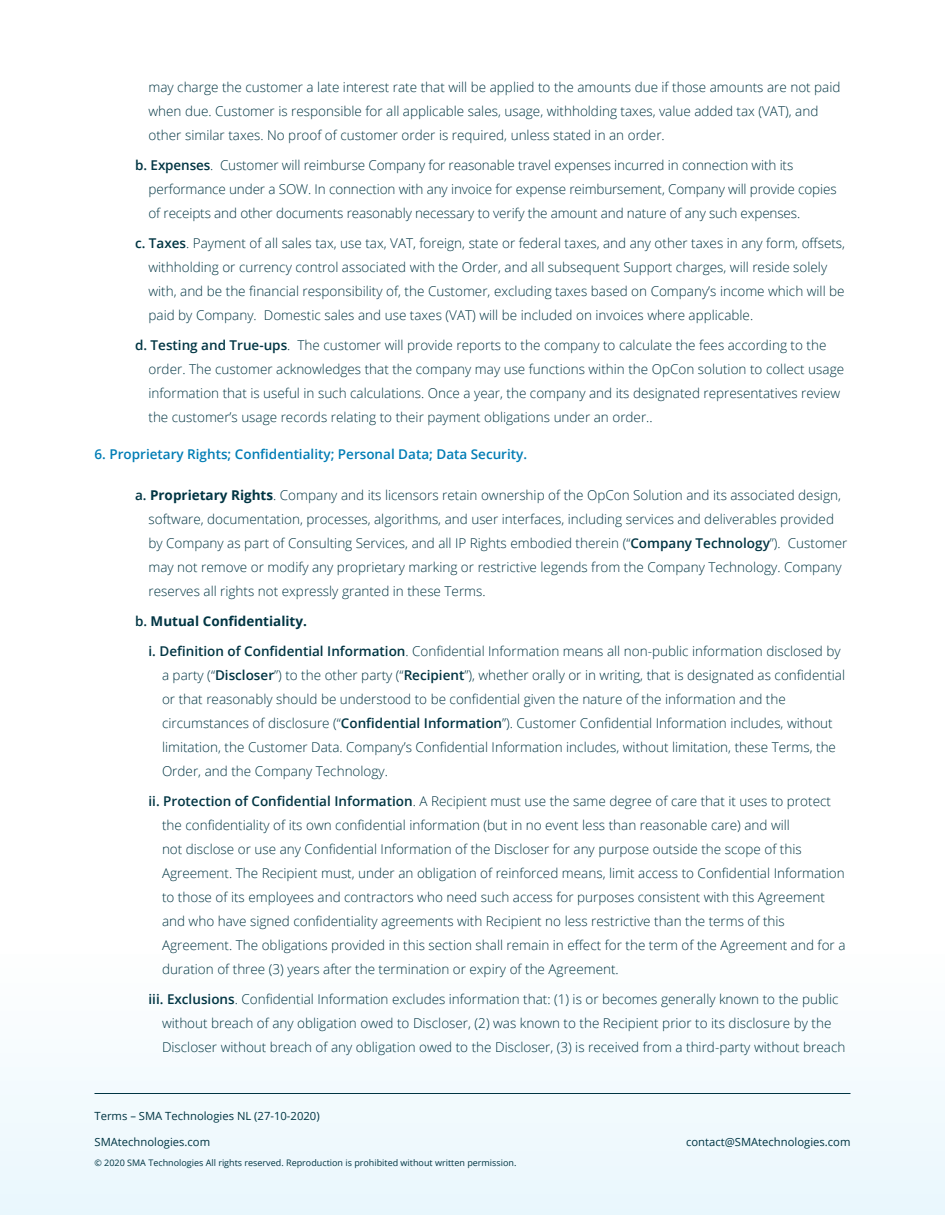
<style>
.page{position:relative;width:945px;height:1215px;background:#fff}
.page>*{position:absolute;margin:0;border:0;box-sizing:border-box;transform-origin:0 0}
.t1{font:300 13.5px/24px "Open Sans";color:#003543}
.t2{font:600 13.5px "Open Sans";color:#007db5}
.t3{font:700 13.5px "Open Sans";color:#003543}
.t4{font:11.25px "Open Sans";color:#003543}
.t5{font:9px "Open Sans";color:#003543}
.s1{font-weight:600}
.s2{font-weight:700}
</style>
<div class="page">
<div style="left:0;top:806px;width:945px;height:409px;background:linear-gradient(to right,#f8fcfe,#f8fcfe)"></div>
<hr style="left:94px;top:1093px;width:756px;height:1px;background:#003543">
<p class="t1" style="left:148px;top:74px;width:694px">may charge the customer a late interest rate that will be applied to the amounts due if those amounts are not paid when due. Customer is responsible for all applicable sales, usage, withholding taxes, value added tax (VAT), and other similar taxes. No proof of customer order is required, unless stated in an order.</p>
<p class="t1" style="left:148px;top:152px;width:690px;text-indent:-14px"><span class="s1">b. Expenses</span>. Customer will reimburse Company for reasonable travel expenses incurred in connection with its performance under a SOW. In connection with any invoice for expense reimbursement, Company will provide copies of receipts and other documents reasonably necessary to verify the amount and nature of any such expenses.</p>
<p class="t1" style="left:148px;top:230px;width:698px;text-indent:-14px"><span class="s1">c. Taxes</span>. Payment of all sales tax, use tax, VAT, foreign, state or federal taxes, and any other taxes in any form, offsets, withholding or currency control associated with the Order, and all subsequent Support charges, will reside solely with, and be the financial responsibility of, the Customer, excluding taxes based on Company’s income which will be paid by Company. Domestic sales and use taxes (VAT) will be included on invoices where applicable.</p>
<p class="t1" style="left:148px;top:332px;width:697px;text-indent:-14px"><span class="s1">d. Testing and True-ups</span>. The customer will provide reports to the company to calculate the fees according to the order. The customer acknowledges that the company may use functions within the OpCon solution to collect usage information that is useful in such calculations. Once a year, the company and its designated representatives review the customer’s usage records relating to their payment obligations under an order..</p>
<p class="t2" style="left:94px;top:445px;width:434px">6. Proprietary Rights; Confidentiality; Personal Data; Data Security.</p>
<p class="t1" style="left:148px;top:482px;width:701px;text-indent:-14px"><span class="s1">a.</span> <span class="s2">Proprietary Rights</span>. Company and its licensors retain ownership of the OpCon Solution and its associated design, software, documentation, processes, algorithms, and user interfaces, including services and deliverables provided by Company as part of Consulting Services, and all IP Rights embodied therein (“<span class="s1">Company Technology</span>”). Customer may not remove or modify any proprietary marking or restrictive legends from the Company Technology. Company reserves all rights not expressly granted in these Terms.</p>
<p class="t3" style="left:135px;top:611px;width:174px"><span class="s1">b.</span> Mutual Confidentiality.</p>
<p class="t1" style="left:162px;top:638px;width:685px;text-indent:-14px"><span class="s1">i. Definition of Confidential Information</span>. Confidential Information means all non-public information disclosed by a party (“<span class="s1">Discloser</span>”) to the other party (“<span class="s1">Recipient</span>”), whether orally or in writing, that is designated as confidential or that reasonably should be understood to be confidential given the nature of the information and the circumstances of disclosure (“<span class="s1">Confidential Information</span>”). Customer Confidential Information includes, without limitation, the Customer Data. Company’s Confidential Information includes, without limitation, these Terms, the Order, and the Company Technology.</p>
<p class="t1" style="left:162px;top:788px;width:685px;text-indent:-14px"><span class="s1">ii. Protection of Confidential Information</span>. A Recipient must use the same degree of care that it uses to protect the confidentiality of its own confidential information (but in no event less than reasonable care) and will<br>not disclose or use any Confidential Information of the Discloser for any purpose outside the scope of this Agreement. The Recipient must, under an obligation of reinforced means, limit access to Confidential Information to those of its employees and contractors who need such access for purposes consistent with this Agreement and who have signed confidentiality agreements with Recipient no less restrictive than the terms of this Agreement. The obligations provided in this section shall remain in effect for the term of the Agreement and for a duration of three (3) years after the termination or expiry of the Agreement.</p>
<p class="t1" style="left:162px;top:986px;width:685px;text-indent:-14px"><span class="s1">iii. Exclusions</span>. Confidential Information excludes information that: (1) is or becomes generally known to the public without breach of any obligation owed to Discloser, (2) was known to the Recipient prior to its disclosure by the<br>Discloser without breach of any obligation owed to the Discloser, (3) is received from a third-party without breach</p>
<p class="t4" style="left:94px;top:1108px;width:227px">Terms – SMA Technologies NL (27-10-2020)</p>
<p class="t4" style="left:94px;top:1134px;width:117px">SMAtechnologies.com</p>
<p class="t5" style="left:94px;top:1156px;width:423px">© 2020 SMA Technologies All rights reserved. Reproduction is prohibited without written permission.</p>
<p class="t4" style="left:686px;top:1134px;width:166px">contact@SMAtechnologies.com</p>
</div>
